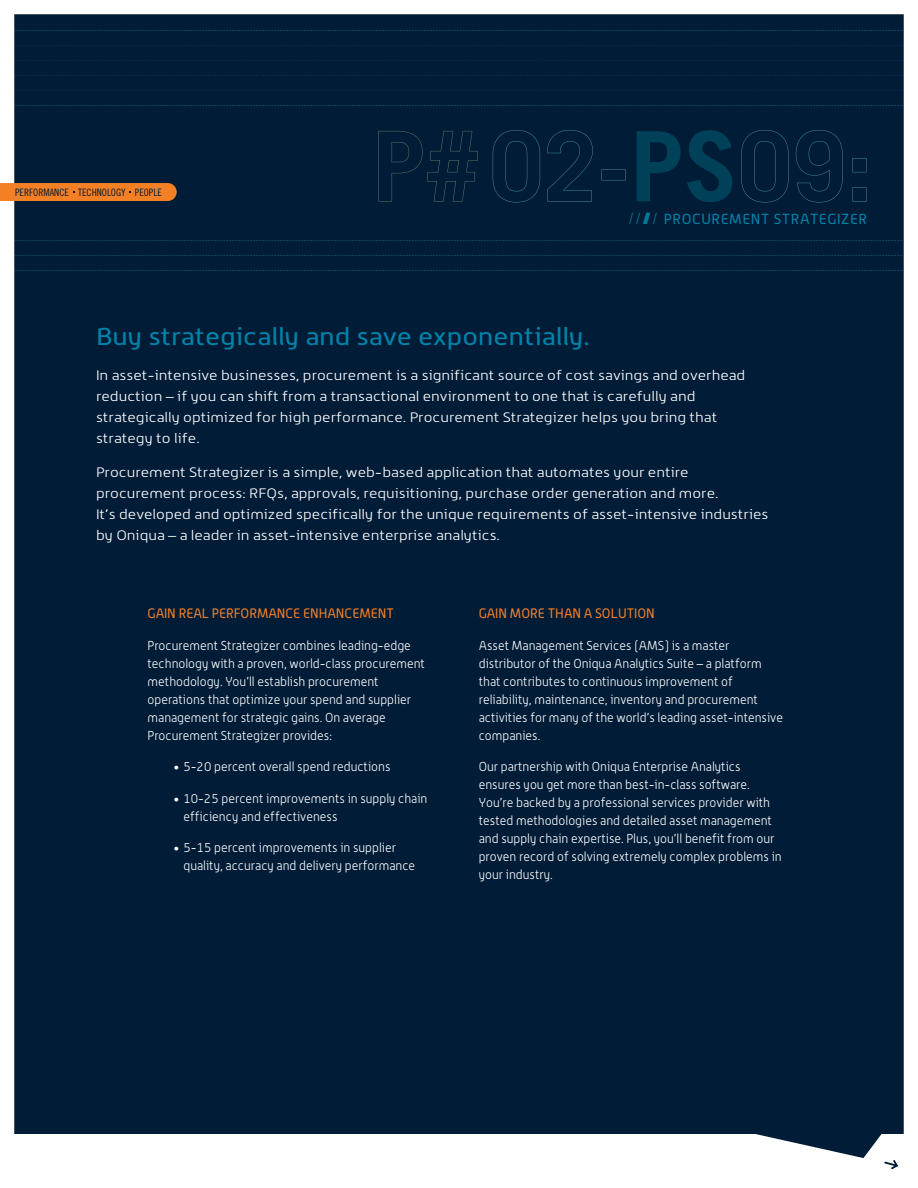
<style>
.page{position:relative;width:918px;height:1188px;background:#fff}
.page>*{position:absolute;margin:0;border:0;box-sizing:border-box;transform-origin:0 0}
.t1{font:700 97.2px "Trade Gothic";color:#00415a}
.t2{font:24px "Alwyn";color:#0083a9;scale:1.2 1}
.t3{font:14.4px "Alwyn";letter-spacing:.04em;color:#0083a9;scale:1.04 1}
.t4{font:300 13.5px/21px "Alwyn";color:#fff;scale:1.2 1}
.t5{font:13.5px "Alwyn";color:#f48026}
.t6{font:300 12.75px/18px "Alwyn";color:#fff}
.t7{font:10.2px "Trade Gothic Cond Eighteen";color:#001c37}
.s1{font-weight:300}
.s2{font-weight:700}
</style>
<div class="page">
<div style="left:14px;top:14px;width:890px;height:1120px;background:#001c37"></div>
<svg style="left:14px;top:270px;width:890px;height:1px"></svg>
<svg style="left:14px;top:255px;width:890px;height:1px"></svg>
<svg style="left:14px;top:240px;width:890px;height:1px"></svg>
<svg style="left:14px;top:105px;width:890px;height:1px"></svg>
<svg style="left:14px;top:30px;width:890px;height:1px"></svg>
<svg style="left:756px;top:1134px;width:142px;height:36px"></svg>
<svg style="left:378px;top:131px;width:100px;height:71px;background:#032038"></svg>
<svg style="left:493px;top:130px;width:133px;height:73px;background:#021f3a"></svg>
<div style="left:637px;top:130px;width:95px;height:72px;background:#001c37"></div>
<svg style="left:741px;top:130px;width:126px;height:73px;background:#02203b"></svg>
<div style="left:0;top:183px;width:177px;height:18px;background:#f48026"></div>
<img style="left:874px;top:45px;width:30px;height:1px">
<img style="left:531px;top:60px;width:36px;height:1px">
<img style="left:185px;top:75px;width:37px;height:1px">
<p class="t7" style="left:15px;top:186px;width:148px">PERFORMANCE TECHNOLOGY PEOPLE</p>
<h1 class="t1" style="left:630px;top:107px;width:110px">PS</h1>
<p class="t3" style="left:628px;top:210px;width:231px"><span class="s1">//</span><span class="s2">///</span><span class="s1">/</span> PROCUREMENT STRATEGIZER</p>
<h2 class="t2" style="left:96px;top:323px;width:413px">Buy strategically and save exponentially.</h2>
<p class="t4" style="left:96px;top:365px;width:543px">In asset-intensive businesses, procurement is a significant source of cost savings and overhead reduction – if you can shift from a transactional environment to one that is carefully and strategically optimized for high performance. Procurement Strategizer helps you bring that strategy to life.</p>
<p class="t4" style="left:96px;top:462px;width:562px">Procurement Strategizer is a simple, web-based application that automates your entire procurement process: RFQs, approvals, requisitioning, purchase order generation and more.<br>It’s developed and optimized specifically for the unique requirements of asset-intensive industries by Oniqua – a leader in asset-intensive enterprise analytics.</p>
<p class="t5" style="left:148px;top:606px;width:248px">GAIN REAL PERFORMANCE ENHANCEMENT</p>
<p class="t6" style="left:148px;top:636px;width:279px">Procurement Strategizer combines leading-edge technology with a proven, world-class procurement methodology. You’ll establish procurement operations that optimize your spend and supplier management for strategic gains. On average Procurement Strategizer provides:</p>
<p class="t6" style="left:173px;top:758px;width:219px">• 5-20 percent overall spend reductions</p>
<p class="t6" style="left:184px;top:789px;width:245px;text-indent:-10px">• 10-25 percent improvements in supply chain efficiency and effectiveness</p>
<p class="t6" style="left:184px;top:839px;width:233px;text-indent:-10px">• 5-15 percent improvements in supplier quality, accuracy and delivery performance</p>
<p class="t5" style="left:479px;top:606px;width:178px">GAIN MORE THAN A SOLUTION</p>
<p class="t6" style="left:479px;top:636px;width:306px">Asset Management Services (AMS) is a master distributor of the Oniqua Analytics Suite – a platform that contributes to continuous improvement of reliability, maintenance, inventory and procurement activities for many of the world’s leading asset-intensive companies.</p>
<p class="t6" style="left:479px;top:758px;width:304px">Our partnership with Oniqua Enterprise Analytics ensures you get more than best-in-class software.<br>You’re backed by a professional services provider with tested methodologies and detailed asset management and supply chain expertise. Plus, you’ll benefit from our proven record of solving extremely complex problems in your industry.</p>
</div>
